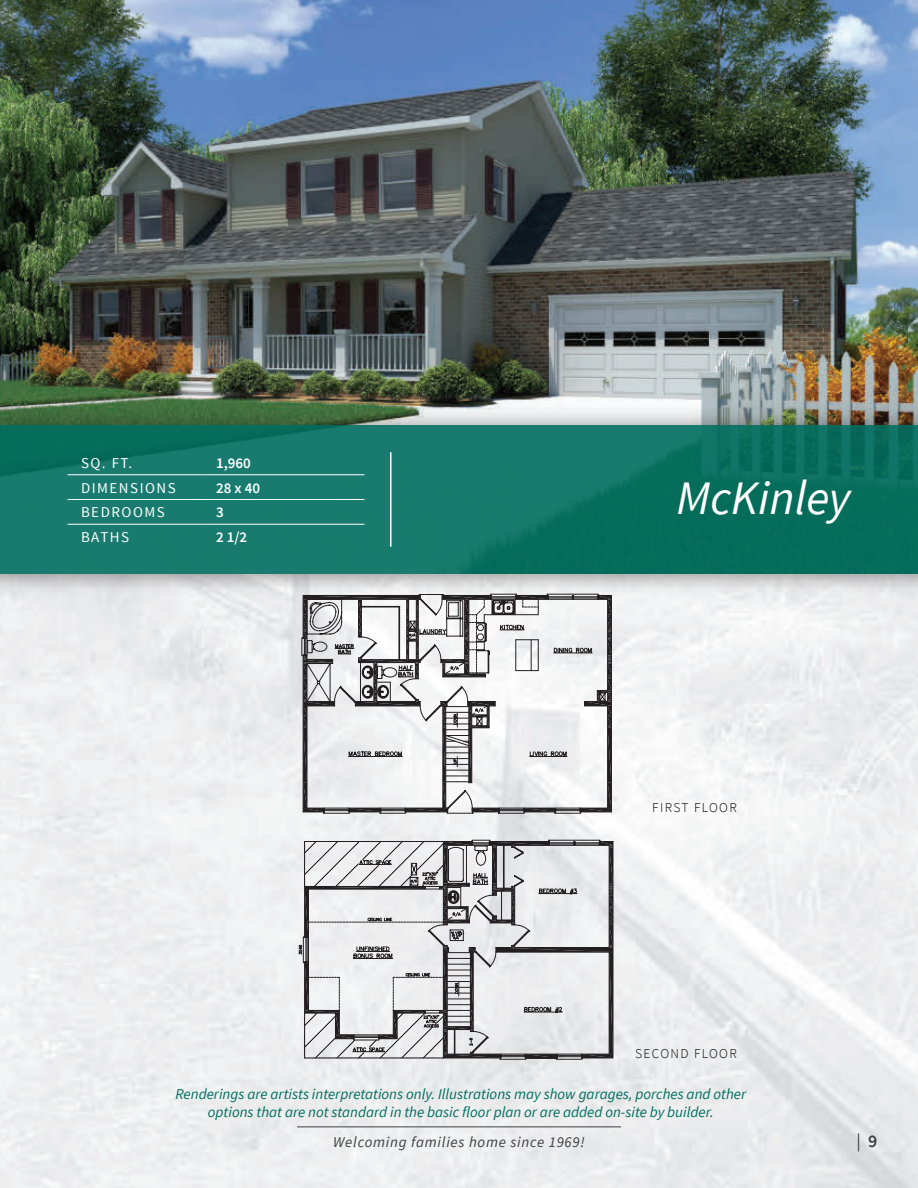
<style>
.page{position:relative;width:918px;height:1188px;background:#fff}
.page>*{position:absolute;margin:0;border:0;box-sizing:border-box;transform-origin:0 0}
.t1{font:italic 48px "Source Sans Pro";color:#fff}
.t2{font:18px "Source Sans Pro";color:#3e3e3f}
.t3{font:italic 15px/18px "Source Sans Pro";color:#006d5f;text-align:center}
.t4{font:italic 15px "Source Sans Pro";letter-spacing:.05em;color:#3e3e3f}
.t5{font:15px "Source Sans Pro";letter-spacing:.1em;color:#fff}
.t6{font:600 15px "Source Sans Pro";color:#fff}
.t7{font:300 13.5px "Source Sans Pro";letter-spacing:.1em;color:#040503}
.s1{font-weight:600}
</style>
<div class="page">
<img style="left:0;top:0;width:918px;height:400px">
<svg style="left:225px;top:599px;width:470px;height:244px"></svg>
<svg style="left:301px;top:599px;width:311px;height:214px"></svg>
<svg style="left:291px;top:813px;width:352px;height:277px"></svg>
<svg style="left:298px;top:839px;width:315px;height:221px"></svg>
<div style="left:0;top:400px;width:918px;height:199px;background:#231f20;opacity:.4"></div>
<svg style="left:0;top:425px;width:918px;height:149px;background:#117466"></svg>
<hr style="left:68px;top:474px;width:135px;height:1px;background:#fff">
<hr style="left:203px;top:474px;width:162px;height:1px;background:#fff">
<hr style="left:68px;top:499px;width:135px;height:1px;background:#fff">
<hr style="left:203px;top:499px;width:162px;height:1px;background:#fff">
<hr style="left:68px;top:524px;width:135px;height:1px;background:#fff">
<hr style="left:203px;top:524px;width:162px;height:1px;background:#fff">
<hr style="left:390px;top:452px;width:2px;height:95px;background:#fff">
<hr style="left:297px;top:1126px;width:324px;height:1px;background:#3e3e3f">
<p class="t5" style="left:81px;top:454px;width:53px">SQ. FT.</p>
<p class="t6" style="left:216px;top:454px;width:36px">1,960</p>
<p class="t5" style="left:81px;top:478px;width:96px">DIMENSIONS</p>
<p class="t6" style="left:216px;top:478px;width:46px">28 x 40</p>
<p class="t5" style="left:81px;top:503px;width:85px">BEDROOMS</p>
<p class="t6" style="left:216px;top:503px;width:9px">3</p>
<p class="t5" style="left:81px;top:528px;width:50px">BATHS</p>
<p class="t6" style="left:216px;top:528px;width:33px">2 1/2</p>
<h1 class="t1" style="left:677px;top:469px;width:175px">McKinley</h1>
<p class="t7" style="left:652px;top:800px;width:86px">FIRST FLOO R</p>
<p class="t7" style="left:635px;top:1045px;width:103px">SECOND FLOOR</p>
<p class="t3" style="left:175px;top:1085px;width:572px">Renderings are artists interpretations only. Illustrations may show garages, porches and other options that are not standard in the basic floor plan or are added on-site by builder.</p>
<p class="t4" style="left:333px;top:1133px;width:253px">Welcoming families home since 1969!</p>
<p class="t2" style="left:857px;top:1130px;width:22px">| <span class="s1">9</span></p>
</div>
